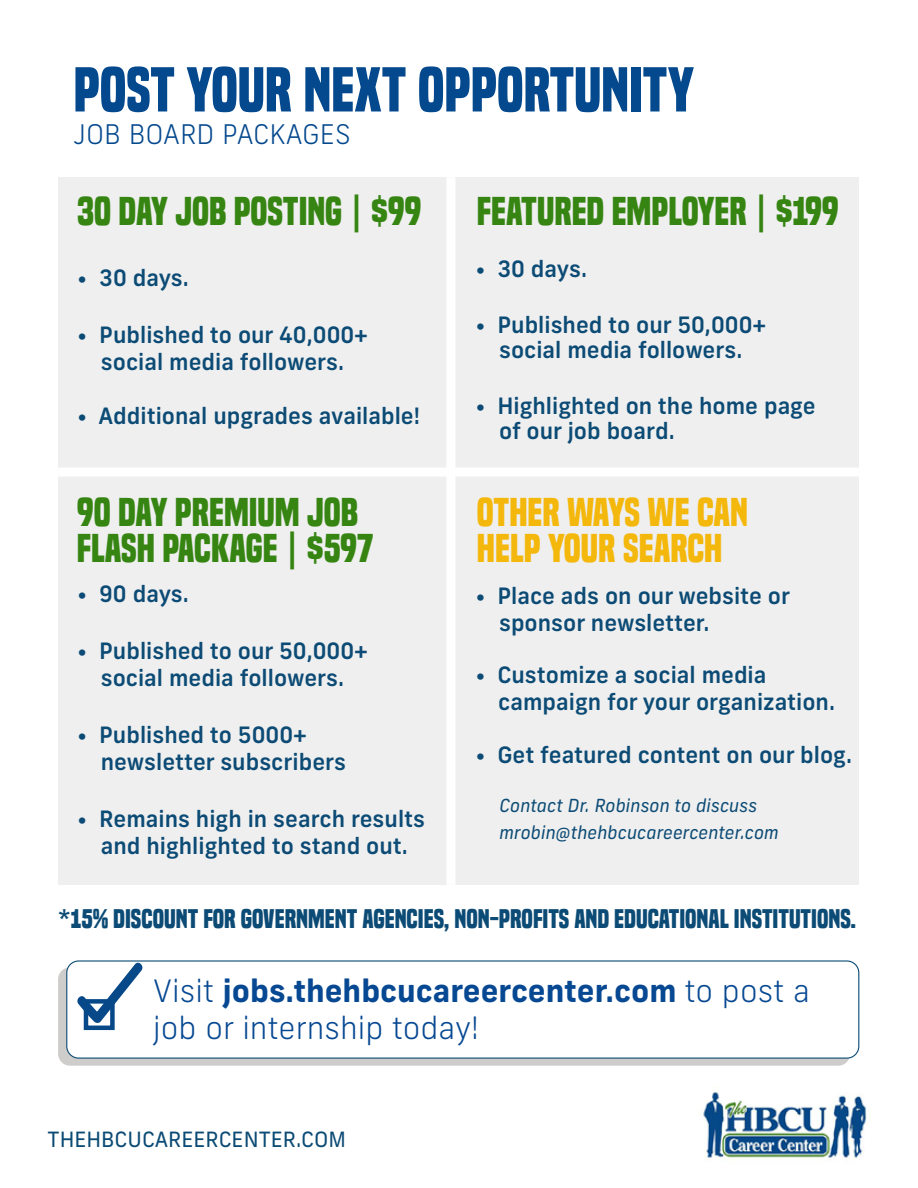
<style>
.page{position:relative;width:918px;height:1188px;background:#fff}
.page>*{position:absolute;margin:0;border:0;box-sizing:border-box;transform-origin:0 0}
.t1{font:700 58.5px "Built Titling Rg";color:#04488d}
.t2{font:700 37.5px/36px "Built Titling Rg";color:#368512}
.t3{font:700 37.5px/36px "Built Titling Rg";color:#f4b70b}
.t4{font:300 30.75px/37px "Frank New";color:#064892}
.t5{font:300 27px "Frank New";color:#04488d}
.t6{font:700 25.2px "Built Titling Rg";color:#0c4b75}
.t7{font:500 22.5px/27px "Frank New";color:#0c4b75;text-align:center}
.t8{font:21px "Frank New";color:#0c4b75}
.t9{font:italic 18px/27px "Frank New";color:#0c4b75}
.s1{font-size:31.5px}
.s2{font-weight:700}
</style>
<div class="page">
<div style="left:58px;top:177px;width:801px;height:708px;background:#efefef"></div>
<div style="left:58px;top:967px;width:792px;height:99px;background:#cecdcc;border-radius:12px"></div>
<div style="left:67px;top:961px;width:792px;height:97px;background:#fff;border-radius:12px"></div>
<div style="left:66px;top:960px;width:793px;height:99px;border:1px solid #0c4b75;border-radius:12px"></div>
<img style="left:703px;top:1086px;width:164px;height:75px">
<div style="left:446px;top:177px;width:9px;height:708px;background:#fff"></div>
<div style="left:58px;top:468px;width:801px;height:9px;background:#fff"></div>
<div style="left:84px;top:999px;width:31px;height:31px;border:4px solid #064888"></div>
<svg style="left:75px;top:960px;width:70px;height:64px"></svg>
<h1 class="t1" style="left:73px;top:55px;width:622px">POST YOUR NEXT OPPORTUNITY</h1>
<p class="t5" style="left:73px;top:118px;width:279px">JOB BOARD PACKAGES</p>
<h2 class="t2" style="left:77px;top:193px;width:346px">30 DAY JOB POSTING <span class="s1">|</span> $99</h2>
<p class="t7" style="left:77px;top:264px;width:113px">• 30 days.</p>
<p class="t7" style="left:77px;top:321px;width:285px">• Published to our 40,000+ social media followers.</p>
<p class="t7" style="left:77px;top:402px;width:344px">• Additional upgrades available!</p>
<h2 class="t2" style="left:77px;top:494px;width:299px">90 DAY PREMIUM JOB<br>FLASH PACKAGE <span class="s1">|</span> $597</h2>
<p class="t7" style="left:77px;top:580px;width:113px">• 90 days.</p>
<p class="t7" style="left:77px;top:637px;width:285px">• Published to our 50,000+ social media followers.</p>
<p class="t7" style="left:101px;top:721px;width:247px;text-align:left;text-indent:-24px">• Published to 5000+ newsletter subscribers</p>
<p class="t7" style="left:77px;top:805px;width:349px">• Remains high in search results and highlighted to stand out.</p>
<h2 class="t2" style="left:477px;top:193px;width:364px">FEATURED EMPLOYER <span class="s1">|</span> $199</h2>
<p class="t7" style="left:475px;top:255px;width:113px">• 30 days.</p>
<p class="t7" style="left:475px;top:312px;width:285px;line-height:25.5px">• Published to our 50,000+ social media followers.</p>
<p class="t7" style="left:499px;top:393px;width:318px;line-height:25.5px;text-align:left;text-indent:-24px">• Highlighted on the home page of our job board.</p>
<h2 class="t3" style="left:477px;top:494px;width:273px">OTHER WAYS WE CAN<br>HELP YOUR SEARCH</h2>
<p class="t7" style="left:499px;top:582px;width:293px;text-align:left;text-indent:-24px">• Place ads on our website or sponsor newsletter.</p>
<p class="t7" style="left:498px;top:661px;width:338px;text-align:left;text-indent:-23px">• Customize a social media campaign for your organization.</p>
<p class="t7" style="left:475px;top:741px;width:378px">• Get featured content on our blog.</p>
<p class="t9" style="left:499px;top:792px;width:281px">Contact Dr. Robinson to discuss mrobin@thehbcucareercenter.com</p>
<p class="t6" style="left:58px;top:904px;width:800px">*15% DISCOUNT FOR GOVERNMENT AGENCIES, NON-PROFITS AND EDUCATIONAL INSTITUTIONS.</p>
<h3 class="t4" style="left:153px;top:972px;width:658px">Visit <span class="s2">jobs.thehbcucareercenter.com</span> to post a job or internship today!</h3>
<p class="t8" style="left:48px;top:1126px;width:300px">THEHBCUCAREERCENTER.COM</p>
</div>
